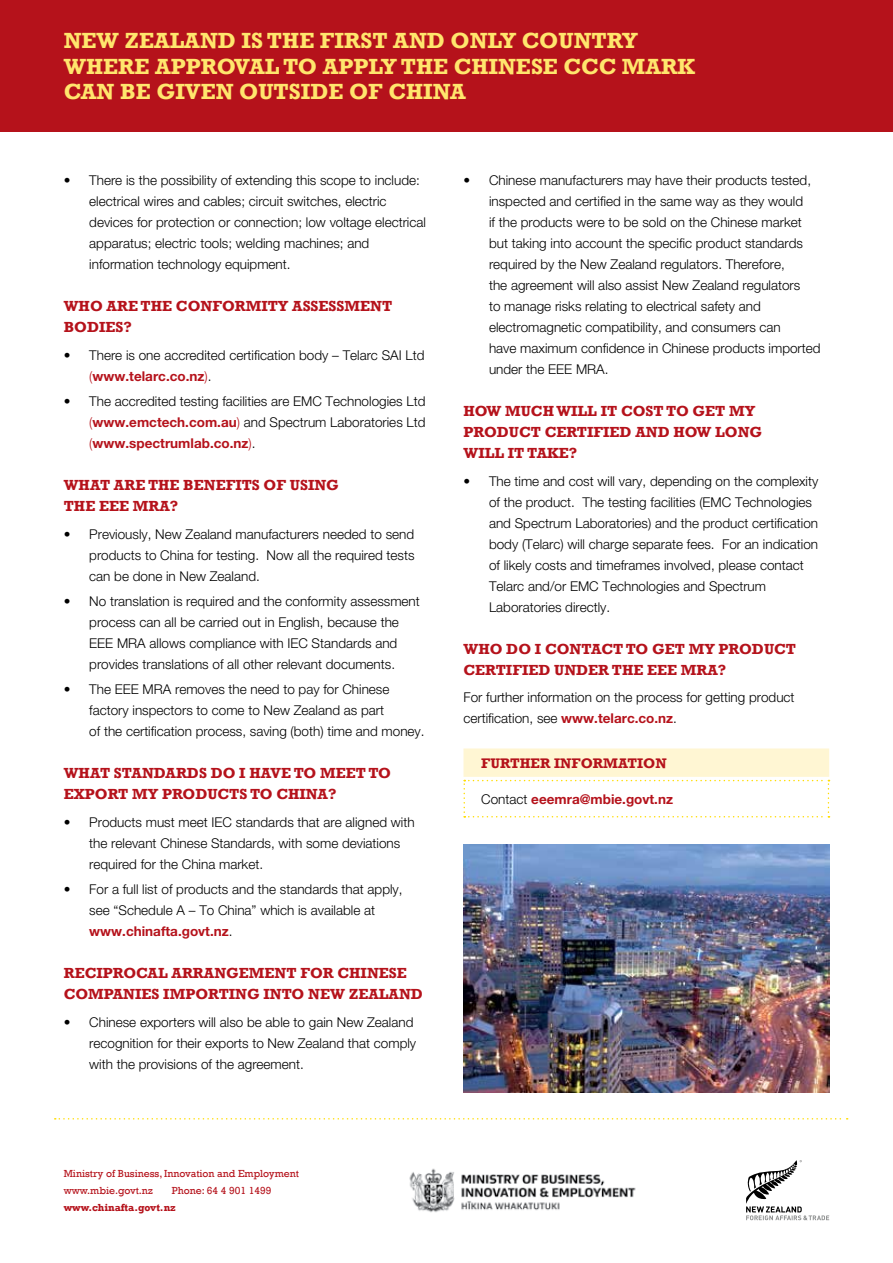
<style>
.page{position:relative;width:893px;height:1263px;background:#fff}
.page>*{position:absolute;margin:0;border:0;box-sizing:border-box;transform-origin:0 0}
.t1{font:700 22.5px/25.5px "Rockwell";color:#ffe66d}
.t2{font:700 15px/21px "Rockwell";color:#b5121b}
.t3{font:700 14.25px "Rockwell";color:#b5121b}
.t4{font:300 13.5px/21px "Helvetica Neue Maori";color:#000}
.t5{font:700 13.5px "Helvetica Neue Maori";color:#b5121b}
.t6{font:10.5px/16.8px "Rockwell";color:#b5121b}
.t7{font:700 10.5px "Rockwell";color:#b5121b}
.s1{color:#b5121b}
.s2{font-weight:700;color:#b5121b}
.s3{font-weight:300;color:#000}
</style>
<div class="page">
<img style="left:409px;top:1168px;width:227px;height:44px">
<div style="left:0;top:0;width:893px;height:132px;background:#b5121b"></div>
<svg style="left:55px;top:1118px;width:793px;height:1px"></svg>
<svg style="left:746px;top:1160px;width:83px;height:60px"></svg>
<hr style="left:463px;top:748px;width:366px;height:2px;background:#fff6d3">
<svg style="left:463px;top:750px;width:366px;height:67px"></svg>
<img style="left:463px;top:844px;width:366px;height:249px">
<h1 class="t1" style="left:64px;top:28px;width:633px">NEW ZEALAND IS THE FIRST AND ONLY COUNTRY<br>WHERE APPROVAL TO APPLY THE CHINESE CCC MARK<br>CAN BE GIVEN OUTSIDE OF CHINA</h1>
<p class="t4" style="left:89px;top:169px;width:338px;text-indent:-26px">• There is the possibility of extending this scope to include: electrical wires and cables; circuit switches, electric devices for protection or connection; low voltage electrical apparatus; electric tools; welding machines; and information technology equipment.</p>
<p class="t2" style="left:64px;top:296px;width:330px">WHO ARE THE CONFORMITY ASSESSMENT<br>BODIES?</p>
<p class="t4" style="left:89px;top:344px;width:337px;text-indent:-26px">• There is one accredited certification body – Telarc SAI Ltd <span class="s1">(</span><span class="s2">www.telarc.co.nz</span><span class="s1">)</span>.</p>
<p class="t4" style="left:89px;top:390px;width:338px;text-align:justify;text-indent:-26px">• The accredited testing facilities are EMC Technologies Ltd <span class="s1">(</span><span class="s2">www.emctech.com.au</span><span class="s1">)</span> and Spectrum Laboratories Ltd <span class="s1">(</span><span class="s2">www.spectrumlab.co.nz</span><span class="s1">)</span>.</p>
<p class="t2" style="left:64px;top:475px;width:277px">WHAT ARE THE BENEFITS OF USING<br>THE EEE MRA?</p>
<p class="t4" style="left:89px;top:523px;width:327px;text-align:justify;text-indent:-26px">• Previously, New Zealand manufacturers needed to send products to China for testing. Now all the required tests can be done in New Zealand.</p>
<p class="t4" style="left:64px;top:590px;width:358px;text-align:center">• No translation is required and the conformity assessment process can all be carried out in English, because the<br>EEE MRA allows compliance with IEC Standards and provides translations of all other relevant documents.</p>
<p class="t4" style="left:89px;top:678px;width:337px;text-indent:-26px">• The EEE MRA removes the need to pay for Chinese factory inspectors to come to New Zealand as part<br>of the certification process, saving (both) time and money.</p>
<p class="t2" style="left:64px;top:763px;width:329px">WHAT STANDARDS DO I HAVE TO MEET TO<br>EXPORT MY PRODUCTS TO CHINA?</p>
<p class="t4" style="left:89px;top:811px;width:327px;text-indent:-26px">• Products must meet IEC standards that are aligned with the relevant Chinese Standards, with some deviations required for the China market.</p>
<p class="t4" style="left:89px;top:878px;width:315px;text-indent:-26px">• For a full list of products and the standards that apply, see “Schedule A – To China” which is available at <span class="s2">www.chinafta.govt.nz</span>.</p>
<p class="t2" style="left:64px;top:963px;width:361px">RECIPROCAL ARRANGEMENT FOR CHINESE<br>COMPANIES IMPORTING INTO NEW ZEALAND</p>
<p class="t4" style="left:89px;top:1011px;width:328px;text-indent:-26px">• Chinese exporters will also be able to gain New Zealand recognition for their exports to New Zealand that comply with the provisions of the agreement.</p>
<p class="t4" style="left:489px;top:169px;width:333px;text-indent:-26px">• Chinese manufacturers may have their products tested, inspected and certified in the same way as they would<br>if the products were to be sold on the Chinese market but taking into account the specific product standards required by the New Zealand regulators. Therefore,<br>the agreement will also assist New Zealand regulators<br>to manage risks relating to electrical safety and electromagnetic compatibility, and consumers can<br>have maximum confidence in Chinese products imported under the EEE MRA.</p>
<p class="t2" style="left:463px;top:401px;width:300px">HOW MUCH WILL IT COST TO GET MY<br>PRODUCT CERTIFIED AND HOW LONG<br>WILL IT TAKE?</p>
<p class="t4" style="left:489px;top:470px;width:331px;text-indent:-26px">• The time and cost will vary, depending on the complexity of the product. The testing facilities (EMC Technologies and Spectrum Laboratories) and the product certification body (Telarc) will charge separate fees. For an indication of likely costs and timeframes involved, please contact Telarc and/or EMC Technologies and Spectrum Laboratories directly.</p>
<p class="t2" style="left:463px;top:638px;width:334px">WHO DO I CONTACT TO GET MY PRODUCT<br>CERTIFIED UNDER THE EEE MRA?</p>
<p class="t4" style="left:463px;top:687px;width:333px">For further information on the process for getting product certification, see <span class="s2">www.telarc.co.nz</span>.</p>
<p class="t3" style="left:481px;top:754px;width:187px">FURTHER INFORMATION</p>
<p class="t5" style="left:481px;top:791px;width:193px"><span class="s3">Contact</span> eeemra@mbie.govt.nz</p>
<p class="t6" style="left:64px;top:1165px;width:237px">Ministry of Business, Innovation and Employment www.mbie.govt.nz</p>
<p class="t6" style="left:172px;top:1182px;width:101px">Phone: 64 4 901 1499</p>
<p class="t7" style="left:64px;top:1201px;width:114px">www.chinafta.govt.nz</p>
</div>
